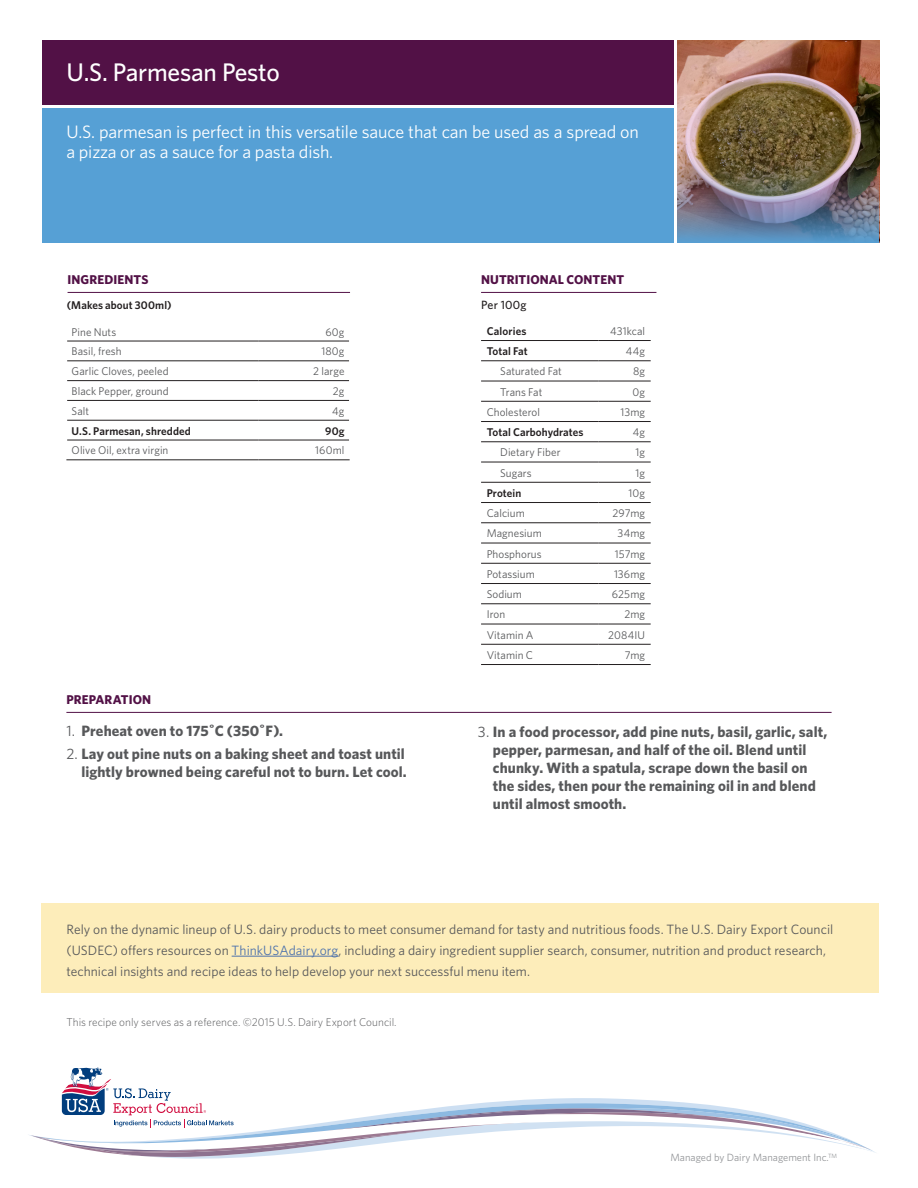
<style>
.page{position:relative;width:918px;height:1188px;background:#fff}
.page>*{position:absolute;margin:0;border:0;box-sizing:border-box;transform-origin:0 0}
.t1{font:500 25.5px "Whitney";letter-spacing:-.01em;color:#fff}
.Signoff{font:18px/19.5px "Whitney";letter-spacing:-.01em;color:#fff}
.t2{font:700 15px/18px "Whitney";letter-spacing:.005em;color:#57585a;text-align:right}
.Signoff-2{font:13.5px/21px "Whitney";letter-spacing:.005em;color:#57585a}
.Subhead{font:700 12.75px "Whitney";letter-spacing:.005em;color:#521146}
.Subhead-2{font:500 12px "Whitney";letter-spacing:.02em;color:#231f20}
.Table_Header{font:11.25px "Whitney";letter-spacing:.005em;color:#57585a}
.Table_Header-2{font:600 11.25px "Whitney";letter-spacing:.01em;color:#231f20}
.Body__L2{font:300 11.25px "Whitney";color:#57585a}
.t3{font:10.5px "Whitney";color:#939598}
.s1{font-weight:400}
.s2{color:#4d72ac}
</style>
<div class="page">
<div style="left:42px;top:108px;width:631px;height:135px;background:#56a0d5"></div>
<div style="left:42px;top:40px;width:631px;height:65px;background:#521146"></div>
<img style="left:678px;top:40px;width:201px;height:111px">
<img style="left:678px;top:151px;width:201px;height:92px">
<svg style="left:31px;top:1068px;width:845px;height:91px"></svg>
<hr style="left:481px;top:292px;width:175px;height:1px;background:#521146">
<hr style="left:67px;top:341px;width:191px;height:1px;background:#231f20">
<hr style="left:258px;top:341px;width:91px;height:1px;background:#231f20">
<hr style="left:67px;top:360px;width:191px;height:1px;background:#231f20">
<hr style="left:258px;top:360px;width:91px;height:1px;background:#231f20">
<hr style="left:67px;top:380px;width:191px;height:1px;background:#231f20">
<hr style="left:258px;top:380px;width:91px;height:1px;background:#231f20">
<hr style="left:67px;top:400px;width:191px;height:1px;background:#231f20">
<hr style="left:258px;top:400px;width:91px;height:1px;background:#231f20">
<hr style="left:67px;top:420px;width:191px;height:1px;background:#231f20">
<hr style="left:258px;top:420px;width:91px;height:1px;background:#231f20">
<hr style="left:67px;top:440px;width:191px;height:1px;background:#231f20">
<hr style="left:258px;top:440px;width:91px;height:1px;background:#231f20">
<hr style="left:66px;top:459px;width:192px;height:1px;background:#231f20">
<hr style="left:258px;top:459px;width:92px;height:1px;background:#231f20">
<hr style="left:68px;top:292px;width:282px;height:1px;background:#521146">
<svg style="left:481px;top:361px;width:170px;height:283px"></svg>
<hr style="left:481px;top:340px;width:118px;height:1px;background:#231f20">
<hr style="left:599px;top:340px;width:52px;height:1px;background:#231f20">
<hr style="left:481px;top:360px;width:118px;height:1px;background:#231f20">
<hr style="left:599px;top:360px;width:52px;height:1px;background:#231f20">
<hr style="left:481px;top:381px;width:118px;height:1px;background:#231f20">
<hr style="left:599px;top:381px;width:52px;height:1px;background:#231f20">
<hr style="left:481px;top:401px;width:118px;height:1px;background:#231f20">
<hr style="left:599px;top:401px;width:52px;height:1px;background:#231f20">
<hr style="left:481px;top:421px;width:118px;height:1px;background:#231f20">
<hr style="left:599px;top:421px;width:52px;height:1px;background:#231f20">
<hr style="left:481px;top:441px;width:118px;height:1px;background:#231f20">
<hr style="left:599px;top:441px;width:52px;height:1px;background:#231f20">
<hr style="left:481px;top:462px;width:118px;height:1px;background:#231f20">
<hr style="left:599px;top:462px;width:52px;height:1px;background:#231f20">
<hr style="left:481px;top:482px;width:118px;height:1px;background:#231f20">
<hr style="left:599px;top:482px;width:52px;height:1px;background:#231f20">
<hr style="left:481px;top:502px;width:118px;height:1px;background:#231f20">
<hr style="left:599px;top:502px;width:52px;height:1px;background:#231f20">
<hr style="left:481px;top:522px;width:118px;height:1px;background:#231f20">
<hr style="left:599px;top:522px;width:52px;height:1px;background:#231f20">
<hr style="left:481px;top:543px;width:118px;height:1px;background:#231f20">
<hr style="left:599px;top:543px;width:52px;height:1px;background:#231f20">
<hr style="left:481px;top:563px;width:118px;height:1px;background:#231f20">
<hr style="left:599px;top:563px;width:52px;height:1px;background:#231f20">
<hr style="left:481px;top:583px;width:118px;height:1px;background:#231f20">
<hr style="left:599px;top:583px;width:52px;height:1px;background:#231f20">
<hr style="left:481px;top:603px;width:118px;height:1px;background:#231f20">
<hr style="left:599px;top:603px;width:52px;height:1px;background:#231f20">
<hr style="left:481px;top:624px;width:118px;height:1px;background:#231f20">
<hr style="left:599px;top:624px;width:52px;height:1px;background:#231f20">
<hr style="left:481px;top:644px;width:118px;height:1px;background:#231f20">
<hr style="left:599px;top:644px;width:52px;height:1px;background:#231f20">
<hr style="left:481px;top:664px;width:118px;height:1px;background:#231f20">
<hr style="left:599px;top:664px;width:52px;height:1px;background:#231f20">
<hr style="left:66px;top:712px;width:766px;height:1px;background:#521146">
<div style="left:42px;top:903px;width:837px;height:90px;background:#fdedba"></div>
<hr style="left:232px;top:956px;width:107px;height:1px;background:#4d72ac">
<p class="t1" style="left:66px;top:55px;width:215px">U.S. Parmesan Pesto</p>
<p class="Signoff" style="left:66px;top:122px;width:574px">U.S. parmesan is perfect in this versatile sauce that can be used as a spread on a pizza or as a sauce for a pasta dish.</p>
<p class="Subhead" style="left:68px;top:271px;width:82px">INGREDIENTS</p>
<p class="Table_Header-2" style="left:67px;top:297px;width:106px">(Makes about 300ml)</p>
<p class="Table_Header" style="left:72px;top:324px;width:46px">Pine Nuts</p>
<p class="Table_Header" style="left:326px;top:324px;width:21px">60g</p>
<p class="Table_Header" style="left:72px;top:344px;width:52px">Basil, fresh</p>
<p class="Table_Header" style="left:322px;top:344px;width:25px">180g</p>
<p class="Table_Header" style="left:72px;top:364px;width:99px">Garlic Cloves, peeled</p>
<p class="Table_Header" style="left:313px;top:364px;width:33px">2 large</p>
<p class="Table_Header" style="left:72px;top:384px;width:99px">Black Pepper, ground</p>
<p class="Table_Header" style="left:333px;top:384px;width:13px">2g</p>
<p class="Table_Header" style="left:72px;top:403px;width:19px">Salt</p>
<p class="Table_Header" style="left:332px;top:403px;width:14px">4g</p>
<p class="Table_Header-2" style="left:72px;top:423px;width:121px">U.S. Parmesan, shredded</p>
<p class="Table_Header-2" style="left:325px;top:423px;width:21px">90g</p>
<p class="Table_Header" style="left:72px;top:443px;width:98px">Olive Oil, extra virgin</p>
<p class="Table_Header" style="left:315px;top:443px;width:31px">160ml</p>
<p class="Subhead" style="left:66px;top:691px;width:86px">PREPARATION</p>
<p class="t2" style="left:66px;top:721px;width:218px"><span class="s1">1.</span> Preheat oven to 175˚C (350˚F).</p>
<p class="t2" style="left:66px;top:745px;width:342px"><span class="s1">2.</span> Lay out pine nuts on a baking sheet and toast until lightly browned being careful not to burn. Let cool.</p>
<p class="Subhead" style="left:481px;top:271px;width:145px">NUTRITIONAL CONTENT</p>
<p class="Subhead-2" style="left:481px;top:297px;width:47px">Per 100g</p>
<p class="Table_Header-2" style="left:487px;top:324px;width:41px">Calories</p>
<p class="Table_Header" style="left:610px;top:324px;width:36px">431kcal</p>
<p class="Table_Header-2" style="left:487px;top:344px;width:43px">Total Fat</p>
<p class="Table_Header" style="left:626px;top:344px;width:21px">44g</p>
<p class="Table_Header" style="left:500px;top:364px;width:63px">Saturated Fat</p>
<p class="Table_Header" style="left:633px;top:364px;width:13px">8g</p>
<p class="Table_Header" style="left:500px;top:384px;width:44px">Trans Fat</p>
<p class="Table_Header" style="left:633px;top:384px;width:14px">0g</p>
<p class="Table_Header" style="left:487px;top:405px;width:55px">Cholesterol</p>
<p class="Table_Header" style="left:620px;top:405px;width:26px">13mg</p>
<p class="Table_Header-2" style="left:487px;top:425px;width:98px">Total Carbohydrates</p>
<p class="Table_Header" style="left:633px;top:425px;width:14px">4g</p>
<p class="Table_Header" style="left:500px;top:445px;width:62px">Dietary Fiber</p>
<p class="Table_Header" style="left:636px;top:445px;width:11px">1g</p>
<p class="Table_Header" style="left:500px;top:465px;width:33px">Sugars</p>
<p class="Table_Header" style="left:636px;top:465px;width:11px">1g</p>
<p class="Table_Header-2" style="left:487px;top:486px;width:36px">Protein</p>
<p class="Table_Header" style="left:629px;top:486px;width:18px">10g</p>
<p class="Table_Header" style="left:487px;top:506px;width:40px">Calcium</p>
<p class="Table_Header" style="left:613px;top:506px;width:34px">297mg</p>
<p class="Table_Header" style="left:487px;top:526px;width:57px">Magnesium</p>
<p class="Table_Header" style="left:618px;top:526px;width:29px">34mg</p>
<p class="Table_Header" style="left:487px;top:546px;width:57px">Phosphorus</p>
<p class="Table_Header" style="left:615px;top:546px;width:32px">157mg</p>
<p class="Table_Header" style="left:487px;top:567px;width:50px">Potassium</p>
<p class="Table_Header" style="left:614px;top:567px;width:33px">136mg</p>
<p class="Table_Header" style="left:487px;top:587px;width:37px">Sodium</p>
<p class="Table_Header" style="left:612px;top:587px;width:35px">625mg</p>
<p class="Table_Header" style="left:487px;top:607px;width:20px">Iron</p>
<p class="Table_Header" style="left:624px;top:607px;width:22px">2mg</p>
<p class="Table_Header" style="left:487px;top:627px;width:48px">Vitamin A</p>
<p class="Table_Header" style="left:608px;top:627px;width:38px">2084IU</p>
<p class="Table_Header" style="left:487px;top:648px;width:48px">Vitamin C</p>
<p class="Table_Header" style="left:625px;top:648px;width:22px">7mg</p>
<p class="t2" style="left:493px;top:723px;width:336px;text-align:left;text-indent:-15px"><span class="s1">3.</span> In a food processor, add pine nuts, basil, garlic, salt, pepper, parmesan, and half of the oil. Blend until chunky. With a spatula, scrape down the basil on the sides, then pour the remaining oil in and blend until almost smooth.</p>
<p class="Signoff-2" style="left:66px;top:918px;width:768px">Rely on the dynamic lineup of U.S. dairy products to meet consumer demand for tasty and nutritious foods. The U.S. Dairy Export Council (USDEC) offers resources on <span class="s2">ThinkUSAdairy.org</span>, including a dairy ingredient supplier search, consumer, nutrition and product research, technical insights and recipe ideas to help develop your next successful menu item.</p>
<p class="Body__L2" style="left:66px;top:1014px;width:332px">This recipe only serves as a reference. ©2015 U.S. Dairy Export Council.</p>
<p class="t3" style="left:670px;top:1151px;width:168px">Managed by Dairy Management Inc.<sup>TM</sup></p>
</div>
